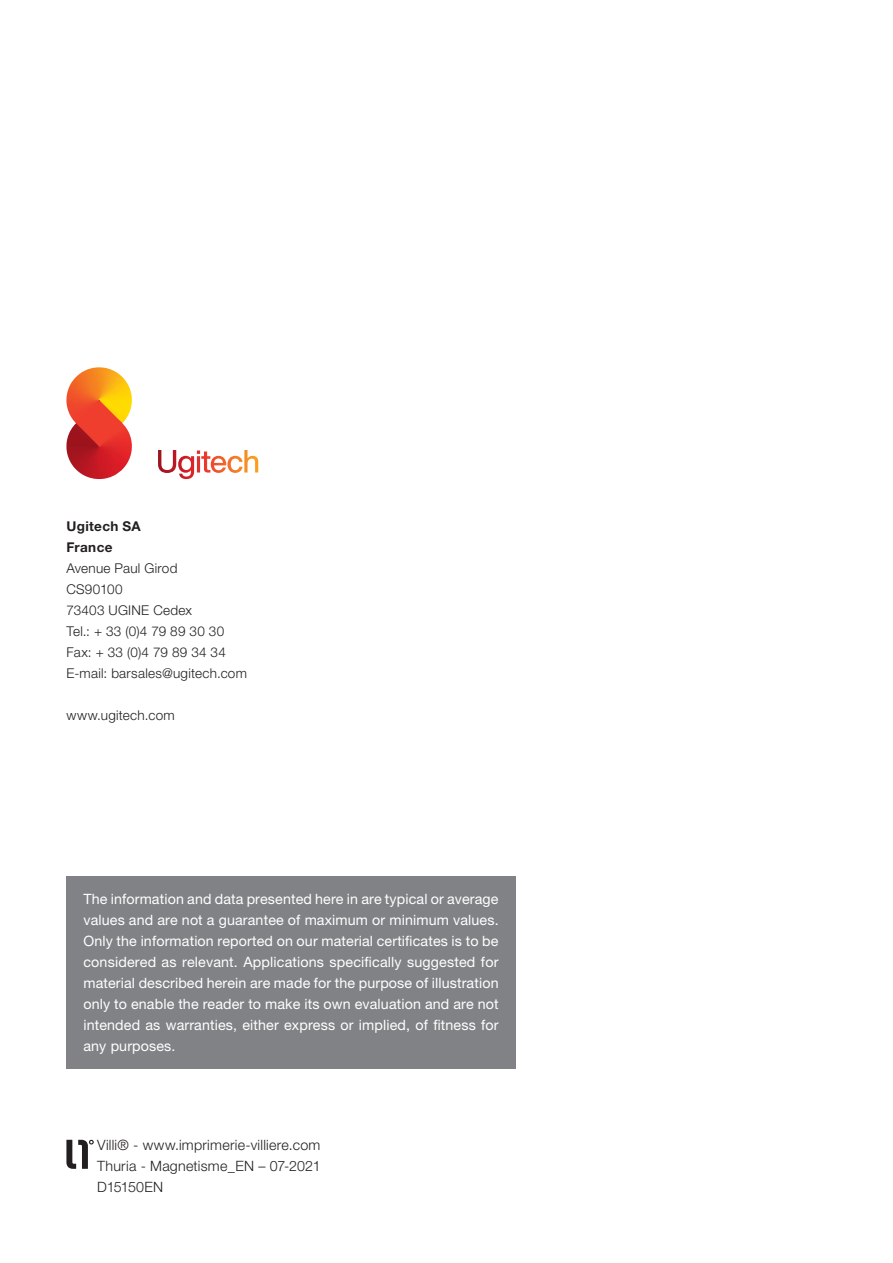
<style>
.page{position:relative;width:893px;height:1263px;background:#fff}
.page>*{position:absolute;margin:0;border:0;box-sizing:border-box;transform-origin:0 0}
.t1{font:14.25px/21px "Helvetica Neue LT Pro";letter-spacing:.01em;color:#fff;text-align:justify}
.t2{font:300 14.25px/21px "Helvetica Neue LT Pro";letter-spacing:.015em;color:#231f20;text-align:justify}
.t3{font:300 13.5px/21px "Helvetica Neue LT Pro";letter-spacing:.02em;color:#231f20}
.t4{font:700 13.5px/21px "Helvetica Neue LT Pro";letter-spacing:.025em;color:#231f20}
</style>
<div class="page">
<svg style="left:66px;top:367px;width:56px;height:112px"></svg>
<svg style="left:158px;top:450px;width:100px;height:29px"></svg>
<div style="left:66px;top:876px;width:450px;height:192px;background:#808285"></div>
<svg style="left:66px;top:1140px;width:28px;height:29px"></svg>
<p class="t4" style="left:66px;top:515px;width:76px">Ugitech SA<br>France</p>
<p class="t3" style="left:66px;top:557px;width:182px">Avenue Paul Girod<br>CS90100<br>73403 UGINE Cedex<br>Tel.: + 33 (0)4 79 89 30 30<br>Fax: + 33 (0)4 79 89 34 34<br>E-mail: barsales@ugitech.com</p>
<p class="t3" style="left:66px;top:704px;width:110px">www.ugitech.com</p>
<p class="t1" style="left:83px;top:888px;width:417px">The information and data presented here in are typical or average values and are not a guarantee of maximum or minimum values.<br>Only the information reported on our material certificates is to be considered as relevant. Applications specifically suggested for material described herein are made for the purpose of illustration only to enable the reader to make its own evaluation and are not intended as warranties, either express or implied, of fitness for any purposes.</p>
<p class="t2" style="left:97px;top:1134px;width:225px">Villi® - www.imprimerie-villiere.com Thuria - Magnetisme_EN – 07-2021<br>D15150EN</p>
</div>
